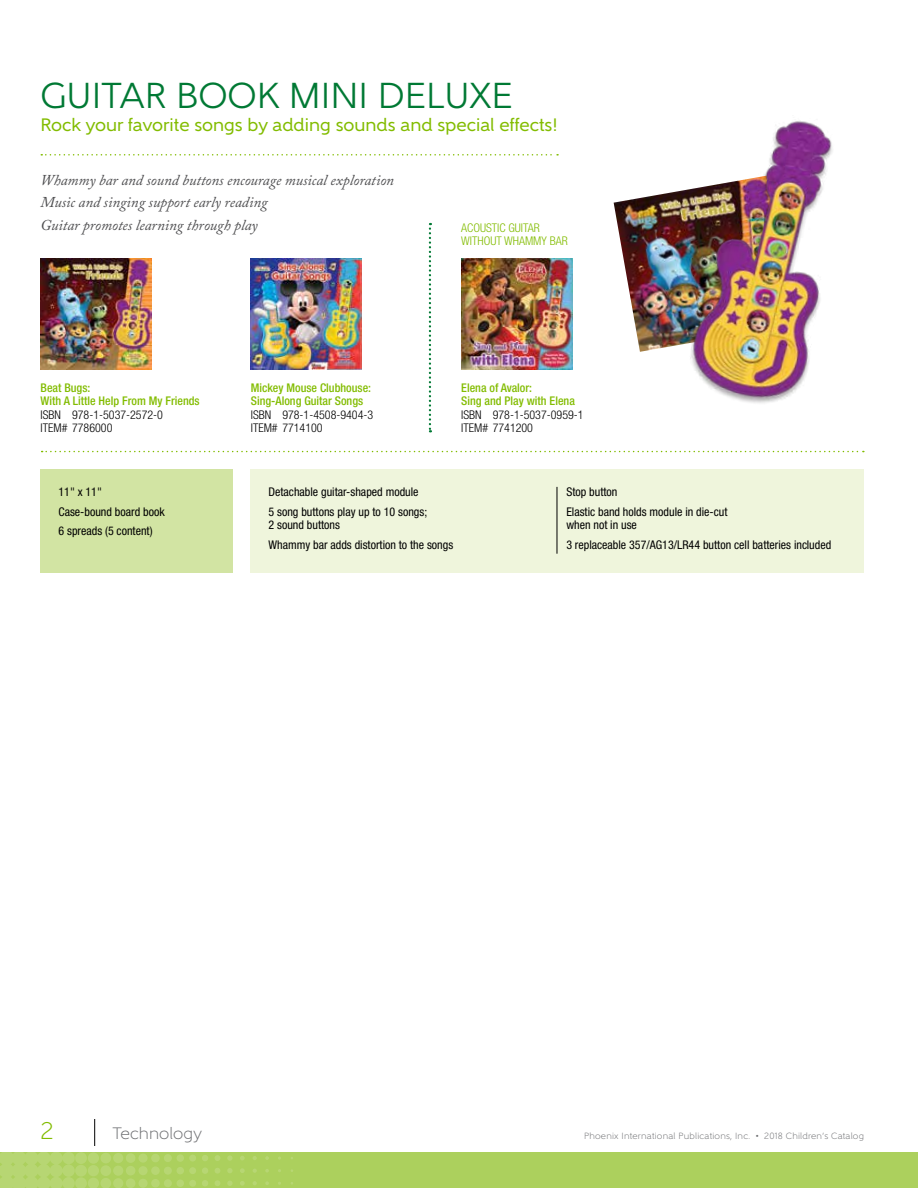
<style>
.page{position:relative;width:918px;height:1188px;background:#fff}
.page>*{position:absolute;margin:0;border:0;box-sizing:border-box;transform-origin:0 0}
.t1{font:36px "Gentleman 500";color:#007934}
.t2{font:300 24px "Gentleman 400";color:#82bc00}
.t3{font:18px "Gentleman 600";color:#82bc00}
.t4{font:300 16.5px "Gentleman 400";letter-spacing:.005em;color:#6d6e71}
.t5{font:italic 15px/22.5px "Adobe Caslon Pro";color:#4d4d4f}
.t6{font:condensed 12px/19.5px "Helvetica Neue LT Std";color:#000}
.t7{font:500 condensed 12px/13.5px "Helvetica Neue LT Std";color:#82bc00}
.t8{font:300 condensed 12px/13.5px "Helvetica Neue LT Std";color:#000}
.t9{font:300 condensed 12px/13.5px "Helvetica Neue LT Std";color:#82bc00}
.t10{font:300 9px "Gentleman 400";letter-spacing:.025em;color:#6d6e71}
.s1{font-size:6px}
</style>
<div class="page">
<div style="left:0;top:1152px;width:918px;height:36px;background:#acd05d"></div>
<svg style="left:0;top:1152px;width:293px;height:36px"></svg>
<svg style="left:94px;top:1119px;width:1px;height:27px"></svg>
<img style="left:614px;top:190px;width:70px;height:162px">
<img style="left:41px;top:259px;width:110px;height:111px">
<img style="left:251px;top:259px;width:111px;height:111px">
<svg style="left:41px;top:154px;width:517px;height:2px"></svg>
<img style="left:684px;top:120px;width:149px;height:283px">
<div style="left:251px;top:470px;width:613px;height:103px;background:#eff5dc"></div>
<div style="left:40px;top:470px;width:193px;height:103px;background:#d2e4a3"></div>
<svg style="left:42px;top:451px;width:822px;height:1px"></svg>
<hr style="left:557px;top:487px;width:1px;height:67px;background:#000">
<img style="left:461px;top:258px;width:112px;height:112px">
<svg style="left:429px;top:223px;width:2px;height:209px"></svg>
<h1 class="t1" style="left:40px;top:74px;width:474px">GUITAR BOOK MINI DELUXE</h1>
<h3 class="t3" style="left:40px;top:114px;width:519px">Rock your favorite songs by adding sounds and special effects!</h3>
<p class="t5" style="left:40px;top:168px;width:355px">Whammy bar and sound buttons encourage musical exploration<br>Music and singing support early reading<br>Guitar promotes learning through play</p>
<p class="t9" style="left:461px;top:221px;width:108px">ACOUSTIC GUITAR<br>WITHOUT WHAMMY BAR</p>
<p class="t7" style="left:41px;top:381px;width:161px">Beat Bugs:<br>With A Little Help From My Friends</p>
<p class="t8" style="left:41px;top:408px;width:124px">ISBN 978-1-5037-2572-0<br>ITEM# 7786000</p>
<p class="t6" style="left:58px;top:482px;width:108px">11" x 11"<br>Case-bound board book<br>6 spreads (5 content)</p>
<p class="t7" style="left:251px;top:381px;width:122px">Mickey Mouse Clubhouse:<br>Sing-Along Guitar Songs</p>
<p class="t8" style="left:251px;top:408px;width:124px">ISBN 978-1-4508-9404-3<br>ITEM# 7714100</p>
<p class="t7" style="left:461px;top:381px;width:115px">Elena of Avalor:<br>Sing and Play with Elena</p>
<p class="t8" style="left:461px;top:408px;width:124px">ISBN 978-1-5037-0959-1<br>ITEM# 7741200</p>
<p class="t6" style="left:269px;top:482px;width:160px">Detachable guitar-shaped module<br>5 song buttons play up to 10 songs;</p>
<p class="t6" style="left:269px;top:515px;width:186px">2 sound buttons<br>Whammy bar adds distortion to the songs</p>
<p class="t6" style="left:566px;top:482px;width:163px">Stop button<br>Elastic band holds module in die-cut</p>
<p class="t6" style="left:566px;top:515px;width:266px">when not in use<br>3 replaceable 357/AG13/LR44 button cell batteries included</p>
<h2 class="t2" style="left:40px;top:1116px;width:15px">2</h2>
<h3 class="t4" style="left:112px;top:1123px;width:91px">Technology</h3>
<p class="t10" style="left:584px;top:1130px;width:281px">Phoenix International Publications, Inc. <span class="s1">•</span> 2018 Children’s Catalog</p>
</div>
